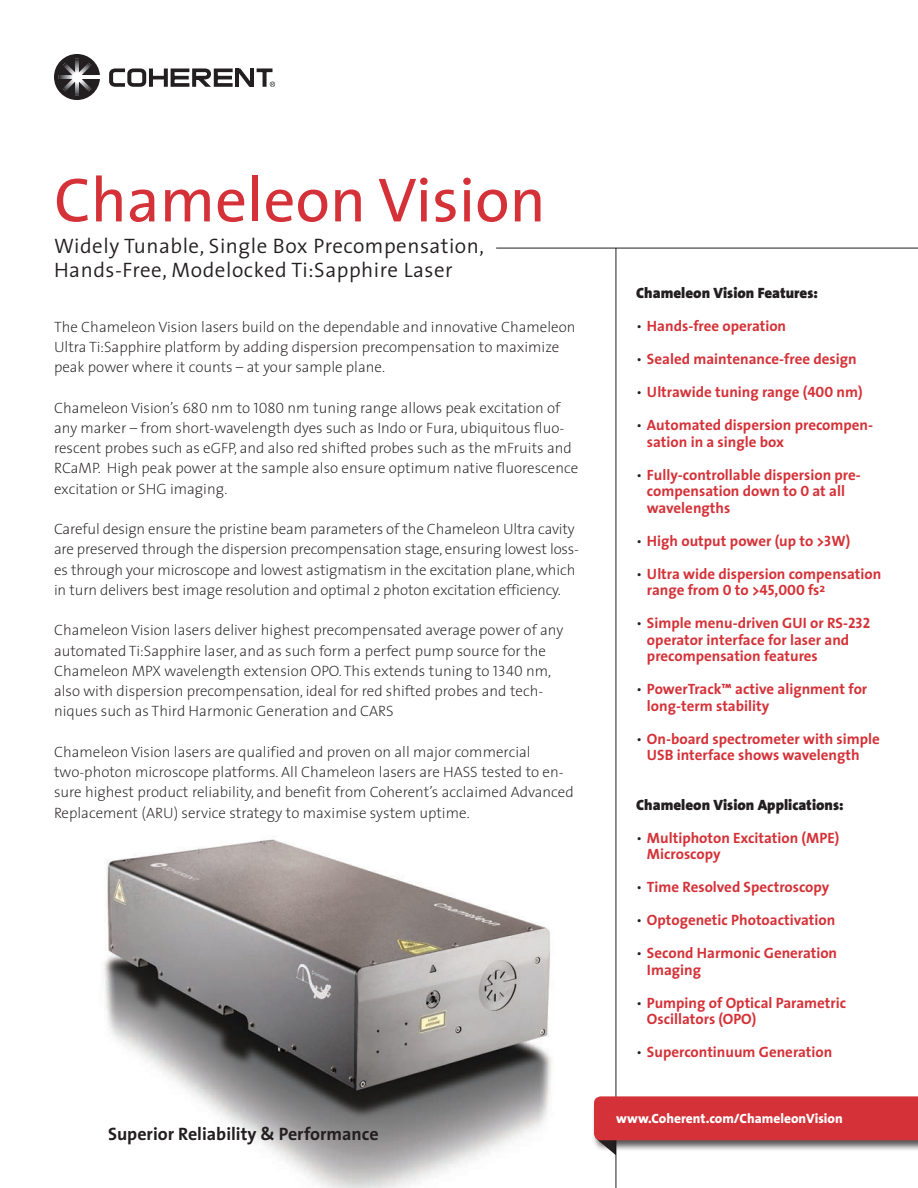
<style>
.page{position:relative;width:918px;height:1188px;background:#fff}
.page>*{position:absolute;margin:0;border:0;box-sizing:border-box;transform-origin:0 0}
.t1{font:63px "The Sans";color:#d43238}
.t2{font:300 21px "The Sans";letter-spacing:.025em;color:#231f20}
.t3{font:700 18px "The Sans";color:#231f20}
.t4{font:200 15px/20.2px "The Sans";color:#231f20}
.t5{font:700 15px/16.5px "The Sans";color:#d43238}
.t6{font:900 15px "The Sans";color:#231f20}
.t7{font:800 13.5px "The Sans";color:#fff}
.s1{font-family:"The Sans Extra Light Caps";font-weight:400}
.s2{font-weight:300;color:#231f20}
.s3{font-family:"The Sans Bold Caps";font-weight:400}
</style>
<div class="page">
<img style="left:104px;top:839px;width:448px;height:349px">
<svg style="left:54px;top:54px;width:46px;height:46px"></svg>
<hr style="left:77px;top:75px;width:23px;height:4px;background:#fff">
<svg style="left:263px;top:72px;width:4px;height:15px"></svg>
<svg style="left:257px;top:68px;width:15px;height:4px"></svg>
<svg style="left:109px;top:68px;width:145px;height:19px"></svg>
<svg style="left:270px;top:82px;width:5px;height:5px"></svg>
<hr style="left:616px;top:248px;width:1px;height:940px;background:#231f20">
<hr style="left:496px;top:248px;width:422px;height:1px;background:#231f20">
<svg style="left:594px;top:1096px;width:324px;height:59px;background:#ce555a"></svg>
<p class="t1" style="left:54px;top:148px;width:493px">Chameleon Vision</p>
<p class="t2" style="left:54px;top:229px;width:432px">Widely Tunable, Single Box Precompensation,</p>
<p class="t2" style="left:54px;top:253px;width:400px">Hands-Free, Modelocked Ti:Sapphire Laser</p>
<p class="t4" style="left:54px;top:316px;width:523px">The Chameleon Vision lasers build on the dependable and innovative Chameleon<br>Ultra Ti:Sapphire platform by adding dispersion precompensation to maximize peak power where it counts – at your sample plane.</p>
<p class="t4" style="left:54px;top:397px;width:526px">Chameleon Vision’s <span class="s1">680</span> nm to <span class="s1">1080</span> nm tuning range allows peak excitation of any marker – from short-wavelength dyes such as Indo or Fura, ubiquitous fluo&shy;rescent probes such as eGFP, and also red shifted probes such as the mFruits and RCaMP. High peak power at the sample also ensure optimum native fluorescence excitation or SHG imaging.</p>
<p class="t4" style="left:54px;top:518px;width:527px">Careful design ensure the pristine beam parameters of the Chameleon Ultra cavity are preserved through the dispersion precompensation stage, ensuring lowest loss&shy;es through your microscope and lowest astigmatism in the excitation plane, which in turn delivers best image resolution and optimal 2 photon excitation efficiency.</p>
<p class="t4" style="left:54px;top:620px;width:511px">Chameleon Vision lasers deliver highest precompensated average power of any automated Ti:Sapphire laser, and as such form a perfect pump source for the Chameleon MPX wavelength extension OPO. This extends tuning to <span class="s1">1340</span> nm, also with dispersion precompensation, ideal for red shifted probes and tech&shy;niques such as Third Harmonic Generation and CARS</p>
<p class="t4" style="left:54px;top:741px;width:521px">Chameleon Vision lasers are qualified and proven on all major commercial two-photon microscope platforms. All Chameleon lasers are HASS tested to en&shy;sure highest product reliability, and benefit from Coherent’s acclaimed Advanced Replacement (ARU) service strategy to maximise system uptime.</p>
<p class="t3" style="left:108px;top:1119px;width:272px">Superior Reliability &amp; Performance</p>
<p class="t6" style="left:636px;top:281px;width:183px">Chameleon Vision Features:</p>
<p class="t5" style="left:636px;top:318px;width:152px"><span class="s2">•</span> Hands-free operation</p>
<p class="t5" style="left:636px;top:351px;width:222px"><span class="s2">•</span> Sealed maintenance-free design</p>
<p class="t5" style="left:636px;top:384px;width:228px"><span class="s2">•</span> Ultrawide tuning range (<span class="s3">400</span> nm)</p>
<p class="t5" style="left:636px;top:417px;width:239px"><span class="s2">•</span> Automated dispersion precompen-</p>
<p class="t5" style="left:647px;top:433px;width:139px">sation in a single box</p>
<p class="t5" style="left:636px;top:466px;width:226px"><span class="s2">•</span> Fully-controllable dispersion pre-</p>
<p class="t5" style="left:647px;top:483px;width:200px">compensation down to <span class="s3">0</span> at all</p>
<p class="t5" style="left:647px;top:499px;width:85px">wavelengths</p>
<p class="t5" style="left:636px;top:532px;width:216px"><span class="s2">•</span> High output power (up to &gt;<span class="s3">3</span>W)</p>
<p class="t5" style="left:636px;top:565px;width:247px"><span class="s2">•</span> Ultra wide dispersion compensation</p>
<p class="t5" style="left:647px;top:582px;width:180px">range from <span class="s3">0</span> to &gt;<span class="s3">45,000</span> fs<sup>2</sup></p>
<p class="t5" style="left:636px;top:615px;width:235px"><span class="s2">•</span> Simple menu-driven GUI or RS-<span class="s3">232</span></p>
<p class="t5" style="left:647px;top:631px;width:204px">operator interface for laser and</p>
<p class="t5" style="left:647px;top:648px;width:172px">precompensation features</p>
<p class="t5" style="left:636px;top:681px;width:233px"><span class="s2">•</span> PowerTrack™ active alignment for</p>
<p class="t5" style="left:647px;top:697px;width:124px">long-term stability</p>
<p class="t5" style="left:636px;top:730px;width:245px"><span class="s2">•</span> On-board spectrometer with simple</p>
<p class="t5" style="left:647px;top:747px;width:214px">USB interface shows wavelength</p>
<p class="t6" style="left:636px;top:792px;width:209px">Chameleon Vision Applications:</p>
<p class="t5" style="left:647px;top:829px;width:194px;text-indent:-11px"><span class="s2">•</span> Multiphoton Excitation (MPE)<br>Microscopy</p>
<p class="t5" style="left:636px;top:879px;width:195px"><span class="s2">•</span> Time Resolved Spectroscopy</p>
<p class="t5" style="left:636px;top:912px;width:201px"><span class="s2">•</span> Optogenetic Photoactivation</p>
<p class="t5" style="left:647px;top:945px;width:192px;text-indent:-11px"><span class="s2">•</span> Second Harmonic Generation<br>Imaging</p>
<p class="t5" style="left:647px;top:994px;width:201px;text-indent:-11px"><span class="s2">•</span> Pumping of Optical Parametric<br>Oscillators (OPO)</p>
<p class="t5" style="left:636px;top:1044px;width:198px"><span class="s2">•</span> Supercontinuum Generation</p>
<p class="t7" style="left:616px;top:1107px;width:228px">www.Coherent.com/ChameleonVision</p>
</div>
